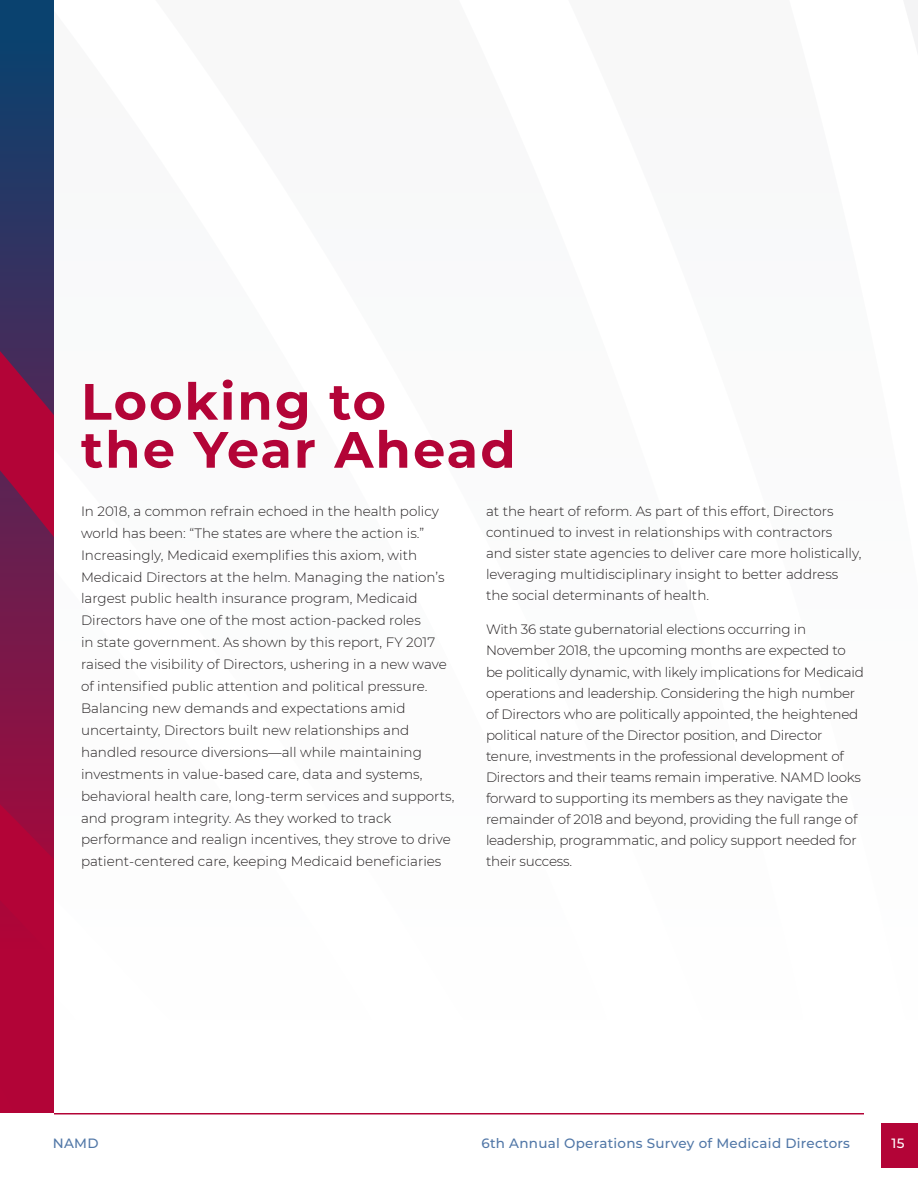
<style>
.page{position:relative;width:918px;height:1188px;background:#fff}
.page>*{position:absolute;margin:0;border:0;box-sizing:border-box;transform-origin:0 0}
.t1{font:700 51px/48px "Montserrat";letter-spacing:.04em;color:#b30437}
.T{font:300 13.5px/21.9px "Montserrat";color:#231f20}
.t2{font:500 13.5px "Montserrat";letter-spacing:.02em;color:#5177a7}
.t3{font:500 13.5px "Montserrat";color:#fff}
</style>
<div class="page">
<div style="left:882px;top:1123px;width:36px;height:45px;background:#b30437"></div>
<hr style="left:54px;top:1113px;width:810px;height:1px;background:#b30437">
<svg style="left:0;top:0;width:54px;height:746px;background:#562555"></svg>
<svg style="left:0;top:746px;width:54px;height:367px;background:#ab0639"></svg>
<p class="t1" style="left:81px;top:375px;width:436px">Looking to<br>the Year Ahead</p>
<p class="T" style="left:81px;top:500px;width:375px">In 2018, a common refrain echoed in the health policy world has been: “The states are where the action is.” Increasingly, Medicaid exemplifies this axiom, with Medicaid Directors at the helm. Managing the nation’s largest public health insurance program, Medicaid Directors have one of the most action-packed roles<br>in state government. As shown by this report, FY 2017 raised the visibility of Directors, ushering in a new wave of intensified public attention and political pressure.<br>Balancing new demands and expectations amid uncertainty, Directors built new relationships and handled resource diversions—all while maintaining investments in value-based care, data and systems, behavioral health care, long-term services and supports, and program integrity. As they worked to track performance and realign incentives, they strove to drive patient-centered care, keeping Medicaid beneficiaries</p>
<p class="T" style="left:486px;top:500px;width:377px;line-height:21px">at the heart of reform. As part of this effort, Directors continued to invest in relationships with contractors and sister state agencies to deliver care more holistically, leveraging multidisciplinary insight to better address the social determinants of health.</p>
<p class="T" style="left:486px;top:619px;width:380px;line-height:21px">With 36 state gubernatorial elections occurring in November 2018, the upcoming months are expected to be politically dynamic, with likely implications for Medicaid operations and leadership. Considering the high number of Directors who are politically appointed, the heightened political nature of the Director position, and Director tenure, investments in the professional development of Directors and their teams remain imperative. NAMD looks forward to supporting its members as they navigate the remainder of 2018 and beyond, providing the full range of leadership, programmatic, and policy support needed for their success.</p>
<p class="t2" style="left:53px;top:1134px;width:47px">NAMD</p>
<p class="t2" style="left:481px;top:1134px;width:370px">6th Annual Operations Survey of Medicaid Directors</p>
<p class="t3" style="left:891px;top:1134px;width:15px">15</p>
</div>
